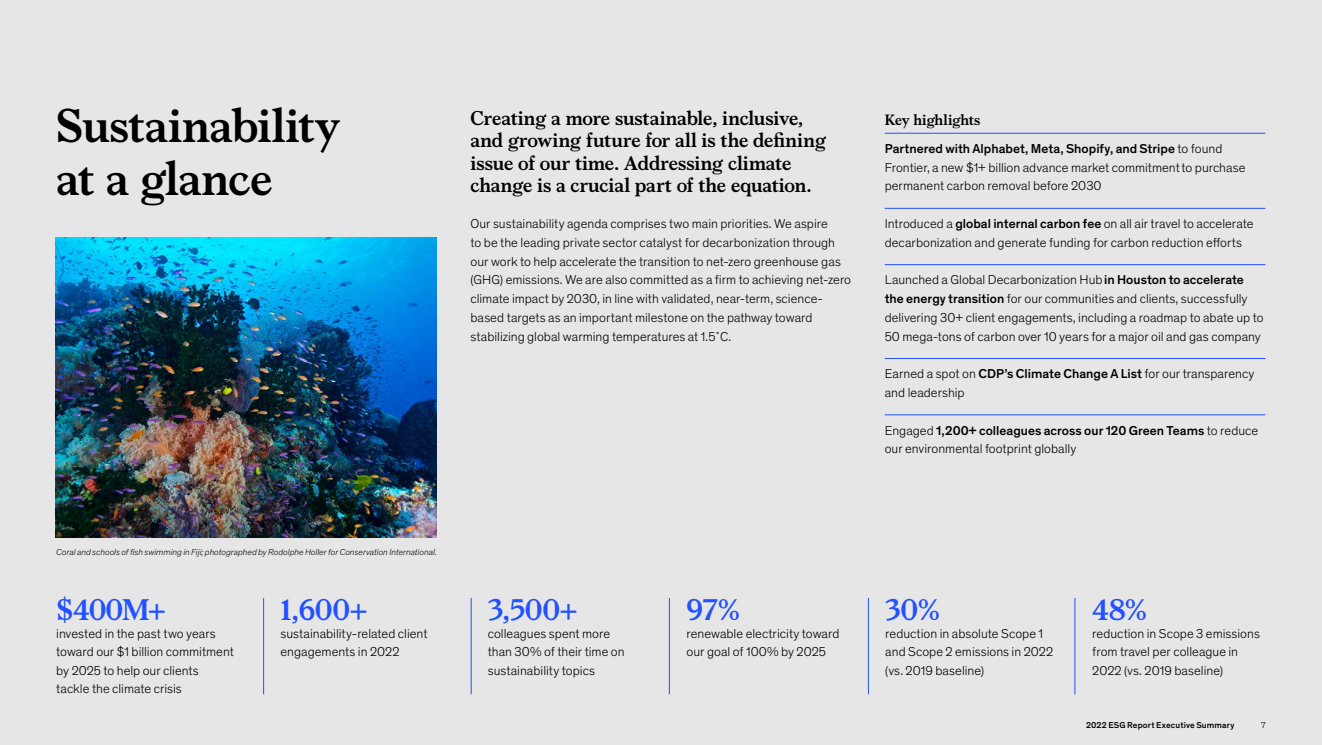
<style>
.page{position:relative;width:1322px;height:745px;background:#fff}
.page>*{position:absolute;margin:0;border:0;box-sizing:border-box;transform-origin:0 0}
.t1{font:700 47.5px/52.5px "Bower";letter-spacing:-.01em;color:#000}
.t2{font:700 30px "Bower";letter-spacing:-.005em;color:#2251ff}
.t3{font:700 20px/22.5px "Bower";letter-spacing:-.005em;color:#000}
.t4{font:700 15px "Bower";letter-spacing:-.005em;color:#000}
.t5{font:300 13.12px/18.8px "Mc Kinsey Sans";color:#000}
.t6{font:italic 300 8.75px "Mc Kinsey Sans";color:#000}
.t7{font:500 8.75px "Mc Kinsey Sans";letter-spacing:.015em;color:#000}
.t8{font:300 8.75px "Mc Kinsey Sans";color:#000}
.s1{font-weight:500}
</style>
<div class="page">
<div style="left:0;top:0;width:1322px;height:744px;background:#e6e6e6"></div>
<hr style="left:884px;top:414px;width:381px;height:1px;background:#2251ff">
<hr style="left:884px;top:358px;width:381px;height:1px;background:#2251ff">
<hr style="left:884px;top:264px;width:381px;height:1px;background:#2251ff">
<hr style="left:884px;top:208px;width:381px;height:1px;background:#2251ff">
<hr style="left:884px;top:133px;width:381px;height:1px;background:#2251ff">
<hr style="left:1074px;top:597px;width:1px;height:96px;background:#2251ff">
<hr style="left:868px;top:597px;width:1px;height:96px;background:#2251ff">
<hr style="left:669px;top:597px;width:1px;height:96px;background:#2251ff">
<hr style="left:471px;top:597px;width:1px;height:96px;background:#2251ff">
<hr style="left:263px;top:597px;width:1px;height:96px;background:#2251ff">
<img style="left:56px;top:237px;width:381px;height:300px">
<h2 class="t1" style="left:56px;top:96px;width:285px">Sustainability at a glance</h2>
<p class="t3" style="left:470px;top:105px;width:357px">Creating a more sustainable, inclusive, and growing future for all is the defining issue of our time. Addressing climate change is a crucial part of the equation.</p>
<p class="t5" style="left:470px;top:213px;width:382px">Our sustainability agenda comprises two main priorities. We aspire<br>to be the leading private sector catalyst for decarbonization through our work to help accelerate the transition to net-zero greenhouse gas (GHG) emissions. We are also committed as a firm to achieving net-zero climate impact by 2030, in line with validated, near-term, science&shy;based targets as an important milestone on the pathway toward stabilizing global warming temperatures at 1.5°C.</p>
<h3 class="t4" style="left:884px;top:108px;width:97px">Key highlights</h3>
<p class="t5" style="left:884px;top:138px;width:362px"><span class="s1">Partnered with Alphabet, Meta, Shopify, and Stripe</span> to found<br>Frontier, a new $1+ billion advance market commitmentto purchase permanent carbon removal before 2030</p>
<p class="t5" style="left:884px;top:213px;width:370px">Introduced a <span class="s1">global internal carbon fee</span> on all air travel to accelerate decarbonization and generate funding for carbon reduction efforts</p>
<p class="t5" style="left:884px;top:270px;width:380px">Launched a Global Decarbonization Hub<span class="s1">in Houston to accelerate the energy transition</span> for our communities and clients, successfully delivering 30+ client engagements, including a roadmap to abate up to 50 mega-tons of carbon over 10 years for a major oil and gas company</p>
<p class="t5" style="left:885px;top:363px;width:371px">Earned a spot on <span class="s1">CDP’s Climate Change A List</span> for our transparency and leadership</p>
<p class="t5" style="left:884px;top:420px;width:375px">Engaged <span class="s1">1,200+ colleagues across our 120 Green Teams</span> to reduce our environmental footprint globally</p>
<p class="t6" style="left:56px;top:545px;width:382px">Coral and schools of fish swimming in Fiji; photographed by Rodolphe Holler for Conservation International.</p>
<p class="t2" style="left:56px;top:587px;width:111px">$400M+</p>
<p class="t5" style="left:56px;top:623px;width:179px;line-height:18.1px">invested in the past two years toward our $1 billion commitment by 2025 to help our clients tackle the climate crisis</p>
<p class="t2" style="left:280px;top:587px;width:89px">1,600+</p>
<p class="t5" style="left:280px;top:623px;width:148px;line-height:18.1px">sustainability-related client engagements in 2022</p>
<p class="t2" style="left:488px;top:587px;width:92px">3,500+</p>
<p class="t5" style="left:488px;top:623px;width:138px;line-height:18.1px">colleagues spent more than 30% of their time on sustainability topics</p>
<p class="t2" style="left:686px;top:587px;width:55px">97%</p>
<p class="t5" style="left:686px;top:623px;width:154px;line-height:18.1px">renewable electricity toward our goal of 100% by 2025</p>
<p class="t2" style="left:885px;top:587px;width:56px">30%</p>
<p class="t5" style="left:885px;top:623px;width:169px;line-height:18.1px">reduction in absolute Scope 1 and Scope 2 emissions in 2022 (vs. 2019 baseline)</p>
<p class="t2" style="left:1092px;top:587px;width:56px">48%</p>
<p class="t5" style="left:1092px;top:623px;width:169px;line-height:18.1px">reduction in Scope 3 emissions from travel per colleague in<br>2022 (vs. 2019 baseline)</p>
<p class="t7" style="left:1086px;top:718px;width:150px">2022 ESG Report Executive Summary</p>
<p class="t8" style="left:1261px;top:718px;width:6px">7</p>
</div>
